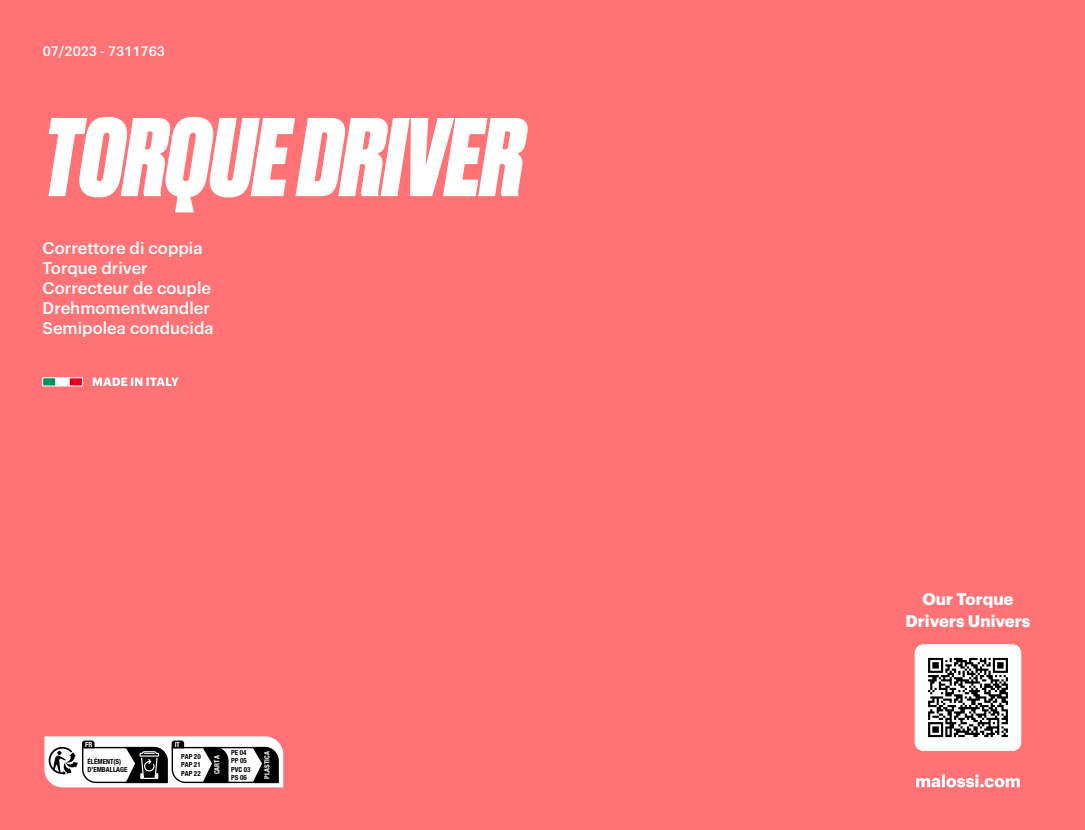
<style>
.page{position:relative;width:1085px;height:830px;background:#fff}
.page>*{position:absolute;margin:0;border:0;box-sizing:border-box;transform-origin:0 0}
.p-Prodotto_nome{font:italic 800 105px "Druk";color:#fff}
.p-Prodotto_descrizio{font:500 16.5px "Graphik";color:#fff}
.p-QRCode{font:700 16.5px/21.5px "Graphik";color:#fff;text-align:center}
.p-Codice_istruzione{font:500 13.5px "Graphik";color:#fff}
.t1{font:700 condensed 7.05px/8.4px "Helvetica Neue LT Pro";color:#000}
.t2{font:700 condensed 7.05px "Helvetica Neue LT Pro";color:#fff}
</style>
<div class="page">
<div style="left:0;top:0;width:1084px;height:829px;background:#ff7276"></div>
<img style="left:914px;top:644px;width:106px;height:106px">
<svg style="left:44px;top:736px;width:239px;height:51px;background:#b7b4b4"></svg>
<svg style="left:916px;top:774px;width:103px;height:13px"></svg>
<svg style="left:93px;top:377px;width:86px;height:9px"></svg>
<div style="left:43px;top:377px;width:13px;height:9px;background:#00925b;border:1px solid #fff"></div>
<div style="left:56px;top:377px;width:13px;height:9px;background:#fff;border:1px solid #fff"></div>
<div style="left:69px;top:377px;width:14px;height:9px;background:#e2001a;border:1px solid #fff"></div>
<p class="p-Codice_istruzione" style="left:43px;top:40px;width:124px">07/2023 - 7311763</p>
<p class="p-Prodotto_nome" style="left:43px;top:84px;width:482px">TORQUE DRIVER</p>
<p class="p-Prodotto_descrizio" style="left:43px;top:235px;width:161px">Correttore di coppia</p>
<p class="p-Prodotto_descrizio" style="left:43px;top:255px;width:107px">Torque driver</p>
<p class="p-Prodotto_descrizio" style="left:43px;top:275px;width:170px">Correcteur de couple</p>
<p class="p-Prodotto_descrizio" style="left:43px;top:295px;width:169px">Drehmomentwandler</p>
<p class="p-Prodotto_descrizio" style="left:43px;top:315px;width:173px">Semipolea conducida</p>
<p class="t2" style="left:85px;top:740px;width:9px">FR</p>
<p class="t1" style="left:88px;top:756px;width:41px">ÉLÉMENT(S)<br>D’EMBALLAGE</p>
<p class="t2" style="left:263px;top:778px;width:29px;rotate:-90deg">PLASTICA</p>
<p class="t2" style="left:175px;top:740px;width:7px">IT</p>
<p class="t1" style="left:231px;top:747px;width:21px">PE 04<br>PP 05<br>PVC 03<br>PS 06</p>
<p class="t1" style="left:181px;top:751px;width:21px;text-align:justify">PAP 20<br>PAP 21<br>PAP 22</p>
<p class="t2" style="left:213px;top:774px;width:20px;rotate:-90deg">CARTA</p>
<p class="p-QRCode" style="left:905px;top:587px;width:126px">Our Torque<br>Drivers Univers</p>
</div>
